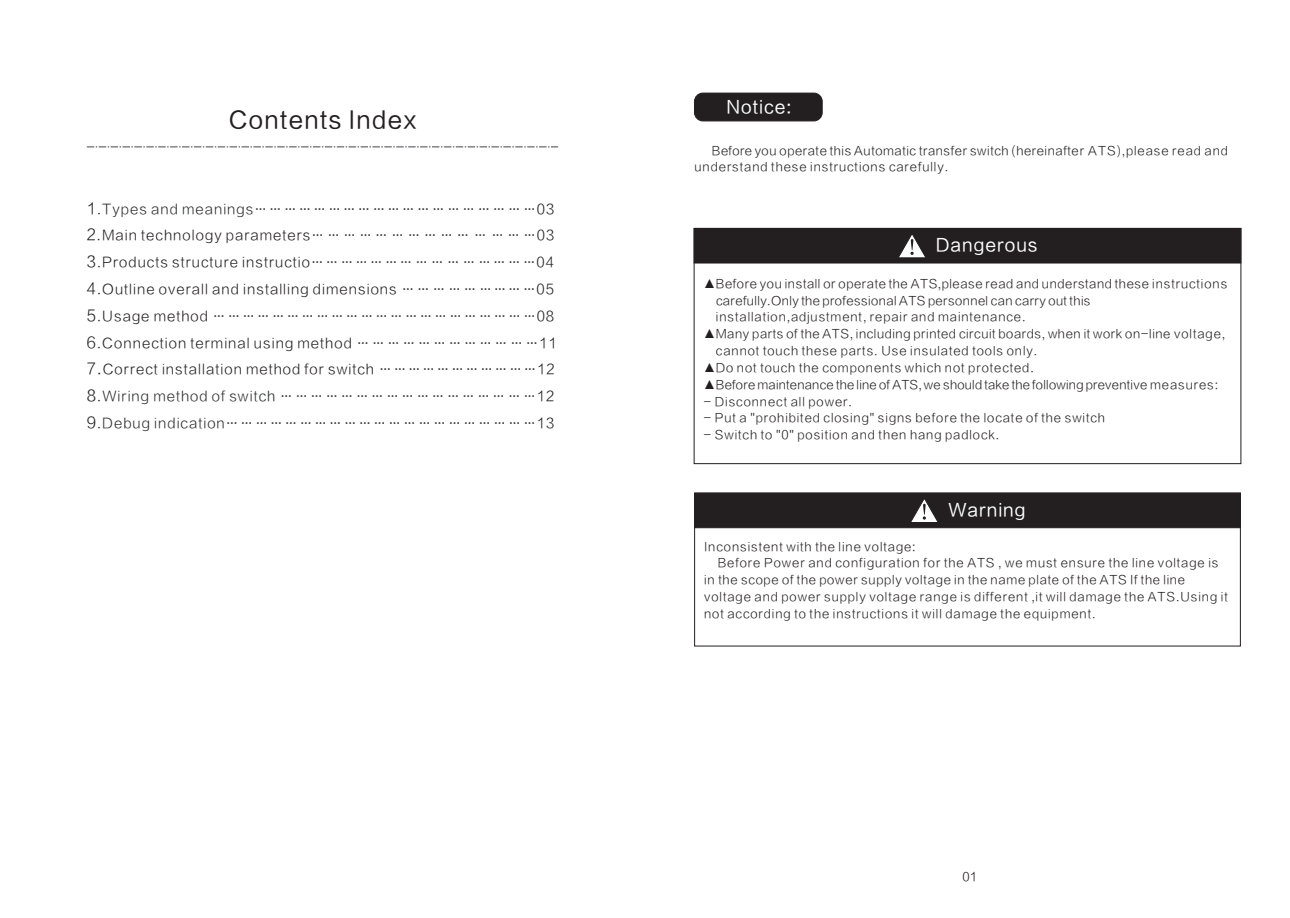
<style>
.page{position:relative;width:1290px;height:918px;background:#fff}
.page>*{position:absolute;margin:0;border:0;box-sizing:border-box;transform-origin:0 0}
.t1{font:23.62px "FZLTHJW GB1 0";letter-spacing:.055em;color:#231f20}
.t2{font:17.5px "FZLTHJW GB1 0";letter-spacing:.055em;color:#fff}
.t3{font:15.58px "FZLTXHK";color:#231f20}
.t4{font:14px "FZLTXHK";letter-spacing:.055em;color:#231f20}
.t5{font:14px "FZLTXHK";letter-spacing:.055em;color:#2c2d2d}
.t6{font:12.25px "FZLTXHK";letter-spacing:.055em;color:#231f20}
.t7{font:12.25px/16.8px "FZLTXHK";letter-spacing:.03em;color:#231f20}
.t8{font:12.25px "FZLTXHK";color:#231f20}
.s1{font-size:14px}
.s2{color:#2c2d2d}
.s3{color:#231f20}
</style>
<div class="page">
<svg style="left:87px;top:146px;width:471px;height:2px"></svg>
<div style="left:694px;top:93px;width:128px;height:28px;background:#231f20;border:1px solid #231f20;border-radius:8px"></div>
<svg style="left:693px;top:227px;width:549px;height:37px;background:#2e2a2b"></svg>
<svg style="left:694px;top:492px;width:547px;height:36px;background:#282425"></svg>
<h1 class="t1" style="left:229px;top:106px;width:189px">Contents Index</h1>
<p class="t3" style="left:87px;top:200px;width:16px">1<span class="s1">.</span></p>
<p class="t4" style="left:102px;top:201px;width:454px"><span class="s2">Types and meanings</span>……………………………………………… 03</p>
<p class="t3" style="left:87px;top:226px;width:16px">2<span class="s1">.</span></p>
<p class="t4" style="left:102px;top:228px;width:454px">Main technology parameters………………………… … ………03</p>
<p class="t3" style="left:87px;top:253px;width:16px">3<span class="s1">.</span></p>
<p class="t4" style="left:102px;top:255px;width:454px">Products structure instructio………………………………………04</p>
<p class="t3" style="left:87px;top:280px;width:16px">4<span class="s1">.</span></p>
<p class="t4" style="left:102px;top:281px;width:453px">Outline overall and installing dimensions ………………………05</p>
<p class="t3" style="left:87px;top:307px;width:16px">5<span class="s1">.</span></p>
<p class="t4" style="left:102px;top:308px;width:454px">Usage method …………………………………………………………08</p>
<p class="t3" style="left:87px;top:334px;width:16px">6<span class="s1">.</span></p>
<p class="t4" style="left:102px;top:335px;width:456px">Connection terminal using method ………………………………11</p>
<p class="t3" style="left:87px;top:360px;width:17px">7.</p>
<p class="t4" style="left:103px;top:362px;width:453px">Correct installation method for switch ……………………………12</p>
<p class="t3" style="left:87px;top:387px;width:16px">8<span class="s1">.</span></p>
<p class="t5" style="left:102px;top:389px;width:454px">Wiring method of switch <span class="s3">……………………………………………12</span></p>
<p class="t3" style="left:87px;top:414px;width:16px">9<span class="s1">.</span></p>
<p class="t4" style="left:102px;top:415px;width:454px"><span class="s2">Debug indication</span>………………………………………………………13</p>
<p class="t4" style="left:523px;top:201px;width:15px">…</p>
<h2 class="t2" style="left:726px;top:97px;width:67px">Notice:</h2>
<p class="t7" style="left:712px;top:142px;width:518px">Before you operate this Automatic transfer switch (hereinafter ATS),please read and</p>
<p class="t6" style="left:694px;top:160px;width:255px">understand these instructions carefully.</p>
<h2 class="t2" style="left:936px;top:236px;width:103px">Dangerous</h2>
<p class="t7" style="left:716px;top:275px;width:513px;text-indent:-12px">▲Before you install or operate the ATS,please read and understand these instructions carefully.Only the professional ATS personnel can carry out this installation,adjustment, repair and maintenance.</p>
<p class="t7" style="left:716px;top:326px;width:511px;text-indent:-12px">▲Many parts of the ATS, including printed circuit boards, when it work on-line voltage, cannot touch these parts. Use insulated tools only.</p>
<p class="t6" style="left:703px;top:361px;width:332px">▲Do not touch the components which not protected.</p>
<p class="t8" style="left:703px;top:378px;width:516px">▲Before maintenance the line of ATS, we should take the following preventive measures:</p>
<p class="t6" style="left:703px;top:394px;width:150px">- Disconnect all power.</p>
<p class="t6" style="left:703px;top:411px;width:403px">- Put a "prohibited closing" signs before the locate of the switch</p>
<p class="t6" style="left:703px;top:428px;width:298px">- Switch to "0" position and then hang padlock.</p>
<h2 class="t2" style="left:948px;top:500px;width:79px">Warning</h2>
<p class="t6" style="left:704px;top:540px;width:213px">Inconsistent with the line voltage:</p>
<p class="t6" style="left:718px;top:556px;width:503px">Before Power and configuration for the ATS , we must ensure the line voltage is</p>
<p class="t6" style="left:704px;top:573px;width:483px">in the scope of the power supply voltage in the name plate of the ATS If the line</p>
<p class="t6" style="left:704px;top:590px;width:525px">voltage and power supply voltage range is different ,it will damage the ATS.Using it</p>
<p class="t6" style="left:704px;top:607px;width:393px">not according to the instructions it will damage the equipment.</p>
<p class="t6" style="left:962px;top:870px;width:16px">01</p>
</div>
